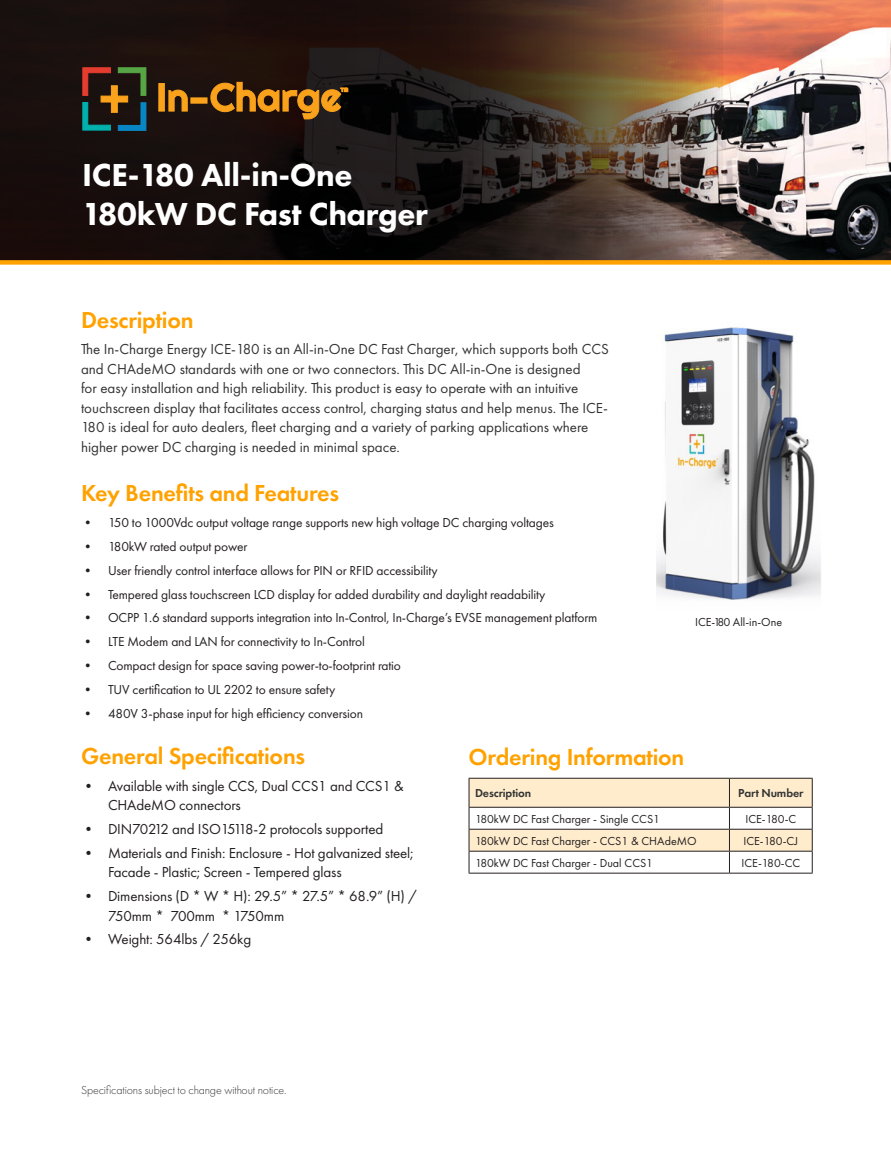
<style>
.page{position:relative;width:891px;height:1161px;background:#fff}
.page>*{position:absolute;margin:0;border:0;box-sizing:border-box;transform-origin:0 0}
.Body{font:800 33px "Futura PT";letter-spacing:-.01em;color:#fff}
.Header_1{font:600 24px "Futura PT";letter-spacing:-.01em;color:#ffa200}
.Body-2{font:15px/19.5px "Futura PT";color:#333}
.t1{font:15px/19.5px "Futura PT";letter-spacing:-.01em;color:#231f20}
.t2{font:13.5px "Futura PT";letter-spacing:-.01em;color:#231f20}
.t3{font:12px "Futura PT";color:#231f20}
.Body-3{font:300 12px "Futura PT";letter-spacing:-.01em;color:#333}
.Body-4{font:600 12px "Futura PT";letter-spacing:-.01em;color:#333}
</style>
<div class="page">
<img style="left:722px;top:0;width:169px;height:260px">
<svg style="left:0;top:0;width:722px;height:260px;background:#2f221c"></svg>
<div style="left:0;top:260px;width:891px;height:5px;background:#ffa200"></div>
<hr style="left:469px;top:873px;width:260px;height:1px;background:#231f20">
<svg style="left:469px;top:778px;width:344px;height:95px"></svg>
<hr style="left:729px;top:873px;width:84px;height:1px;background:#231f20">
<svg style="left:83px;top:68px;width:63px;height:63px;background:#3b3e2e"></svg>
<svg style="left:159px;top:83px;width:6px;height:28px"></svg>
<svg style="left:168px;top:90px;width:20px;height:22px"></svg>
<div style="left:191px;top:98px;width:16px;height:5px;background:#faa21b"></div>
<svg style="left:210px;top:82px;width:138px;height:37px;background:#754a13"></svg>
<img style="left:656px;top:327px;width:165px;height:273px">
<p class="Body" style="left:82px;top:154px;width:272px">ICE-180 All-in-One</p>
<p class="Body" style="left:82px;top:193px;width:347px">180kW DC Fast Charger</p>
<p class="Header_1" style="left:81px;top:305px;width:114px">Description</p>
<p class="Body-2" style="left:81px;top:339px;width:529px">The In-Charge Energy ICE-180 is an All-in-One DC Fast Charger, which supports both CCS and CHAdeMO standards with one or two connectors. This DC All-in-One is designed<br>for easy installation and high reliability. This product is easy to operate with an intuitive touchscreen display that facilitates access control, charging status and help menus. The ICE-180 is ideal for auto dealers, fleet charging and a variety of parking applications where higher power DC charging is needed in minimal space.</p>
<p class="Header_1" style="left:81px;top:478px;width:260px">Key Benefits and Features</p>
<p class="t2" style="left:81px;top:515px;width:474px">• 150 to 1000Vdc output voltage range supports new high voltage DC charging voltages</p>
<p class="t2" style="left:81px;top:538px;width:168px">• 180kW rated output power</p>
<p class="t2" style="left:81px;top:562px;width:358px">• User friendly control interface allows for PIN or RFID accessibility</p>
<p class="t2" style="left:81px;top:586px;width:466px">• Tempered glass touchscreen LCD display for added durability and daylight readability</p>
<p class="t2" style="left:81px;top:610px;width:518px">• OCPP 1.6 standard supports integration into In-Control, In-Charge’s EVSE management platform</p>
<p class="t2" style="left:81px;top:634px;width:285px">• LTE Modem and LAN for connectivity to In-Control</p>
<p class="t2" style="left:81px;top:658px;width:322px">• Compact design for space saving power-to-footprint ratio</p>
<p class="t2" style="left:81px;top:681px;width:256px">• TUV certification to UL 2202 to ensure safety</p>
<p class="t2" style="left:81px;top:705px;width:284px">• 480V 3-phase input for high efficiency conversion</p>
<p class="Header_1" style="left:81px;top:741px;width:226px">General Specifications</p>
<p class="t1" style="left:108px;top:776px;width:297px;text-indent:-27px">• Available with single CCS, Dual CCS1 and CCS1 &amp;<br>CHAdeMO connectors</p>
<p class="t1" style="left:81px;top:819px;width:304px">• DIN70212 and ISO15118-2 protocols supported</p>
<p class="t1" style="left:108px;top:843px;width:307px;text-indent:-27px">• Materials and Finish: Enclosure - Hot galvanized steel;<br>Facade - Plastic; Screen - Tempered glass</p>
<p class="t1" style="left:108px;top:886px;width:310px;text-indent:-27px">• Dimensions (D * W * H): 29.5” * 27.5” * 68.9” (H) /<br>750mm * 700mm * 1750mm</p>
<p class="t1" style="left:81px;top:930px;width:172px">• Weight: 564lbs / 256kg</p>
<p class="t3" style="left:695px;top:615px;width:89px">ICE-180 All-in-One</p>
<p class="Header_1" style="left:469px;top:742px;width:217px">Ordering Information</p>
<p class="Body-4" style="left:475px;top:786px;width:58px">Description</p>
<p class="Body-4" style="left:738px;top:786px;width:67px">Part Number</p>
<p class="t3" style="left:475px;top:812px;width:187px">180kW DC Fast Charger - Single CCS1</p>
<p class="t3" style="left:745px;top:812px;width:52px">ICE-180-C</p>
<p class="t3" style="left:475px;top:834px;width:223px">180kW DC Fast Charger - CCS1 &amp; CHAdeMO</p>
<p class="t3" style="left:743px;top:834px;width:56px">ICE-180-CJ</p>
<p class="t3" style="left:475px;top:856px;width:180px">180kW DC Fast Charger - Dual CCS1</p>
<p class="t3" style="left:742px;top:856px;width:60px">ICE-180-CC</p>
<p class="Body-3" style="left:81px;top:1084px;width:207px">Specifications subject to change without notice.</p>
</div>
